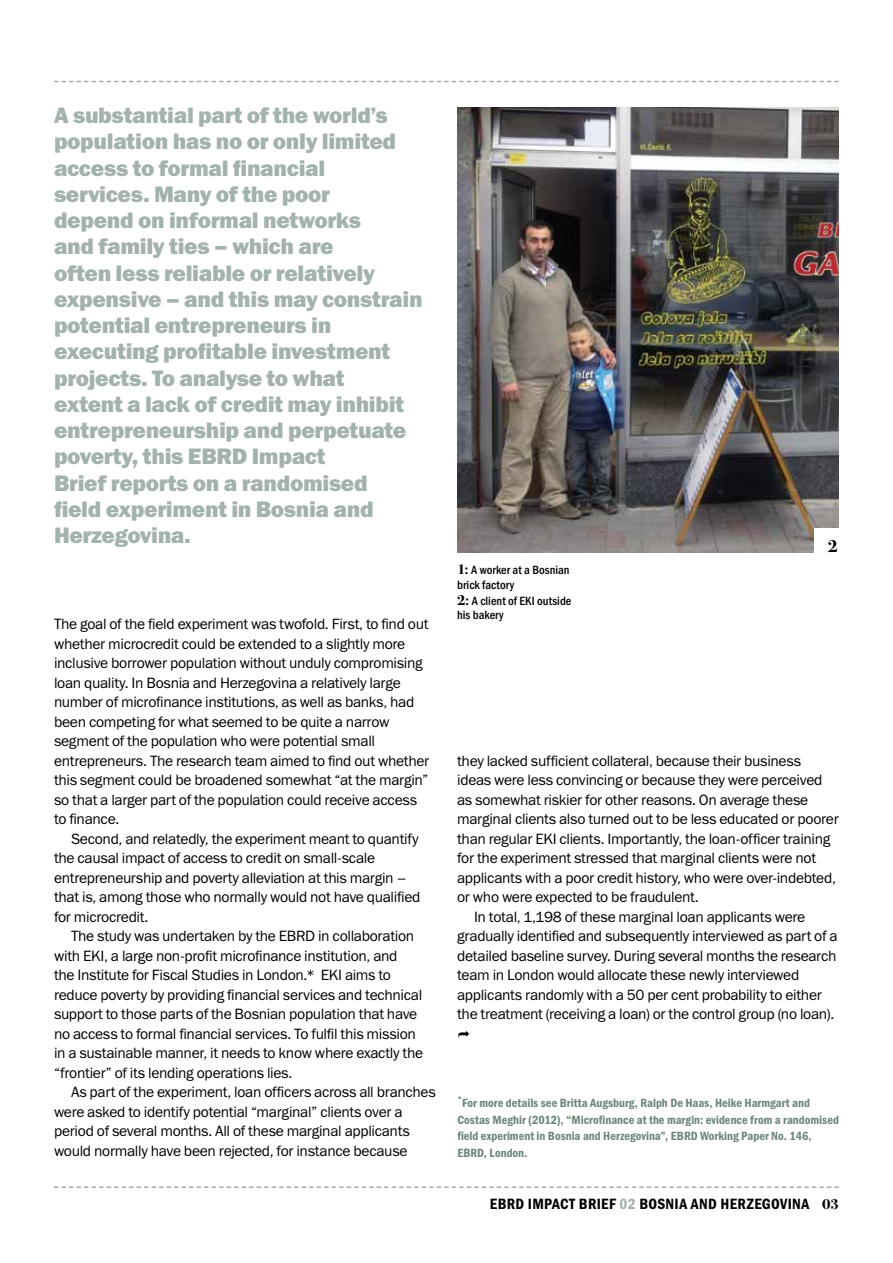
<style>
.page{position:relative;width:893px;height:1263px;background:#fff}
.page>*{position:absolute;margin:0;border:0;box-sizing:border-box;transform-origin:0 0}
.t1{font:22.5px/26.2px "Franklin Gothic Heavy ITC";letter-spacing:-.015em;color:#a3b1af}
.t2{font:700 18px "Bodoni Sev ITC";color:#000}
.t3{font:15px/19.5px "Franklin Gothic Book ITC";letter-spacing:-.02em;color:#000}
.t4{font:15px "Franklin Gothic Demi Cond ITC";letter-spacing:.02em;color:#000}
.t5{font:700 15px "Bodoni Sev ITC";color:#000}
.t6{font:12px/16.5px "Franklin Gothic Demi Cond ITC";color:#6e8778}
.t7{font:12px/14.2px "Franklin Gothic Medi Cond ITC";color:#000}
.s1{font-family:"Bodoni Sev ITC";font-weight:700;font-size:15px}
.s2{color:#a3b1af}
.s3{font-family:"Franklin Gothic Demi Cond ITC";font-weight:400}
</style>
<div class="page">
<img style="left:457px;top:107px;width:382px;height:446px">
<svg style="left:54px;top:81px;width:785px;height:1px"></svg>
<svg style="left:54px;top:1186px;width:785px;height:2px"></svg>
<div style="left:814px;top:529px;width:26px;height:25px;background:#fff"></div>
<p class="t1" style="left:54px;top:103px;width:370px">A substantial part of the world’s population has no or only limited access to formal financial services. Many of the poor<br>depend on informal networks<br>and family ties – which are<br>often less reliable or relatively expensive – and this may constrain potential entrepreneurs in executing profitable investment projects. To analyse to what<br>extent a lack of credit may inhibit entrepreneurship and perpetuate poverty, this EBRD Impact<br>Brief reports on a randomised<br>field experiment in Bosnia and<br>Herzegovina.</p>
<p class="t3" style="left:54px;top:614px;width:377px">The goal of the field experiment was twofold. First, to find out whether microcredit could be extended to a slightly more inclusive borrower population without unduly compromising loan quality. In Bosnia and Herzegovina a relatively large number of microfinance institutions, as well as banks, had been competing for what seemed to be quite a narrow segment of the population who were potential small entrepreneurs. The research team aimed to find out whether this segment could be broadened somewhat “at the margin” so that a larger part of the population could receive access to finance.</p>
<p class="t3" style="left:54px;top:829px;width:368px;text-indent:17px">Second, and relatedly, the experiment meant to quantify the causal impact of access to credit on small-scale entrepreneurship and poverty alleviation at this margin – that is, among those who normally would not have qualified for microcredit.</p>
<p class="t3" style="left:54px;top:926px;width:371px;text-indent:17px">The study was undertaken by the EBRD in collaboration with EKI, a large non-profit microfinance institution, and<br>the Institute for Fiscal Studies in London.* EKI aims to reduce poverty by providing financial services and technical support to those parts of the Bosnian population that have no access to formal financial services. To fulfil this mission in a sustainable manner, it needs to know where exactly the “frontier” of its lending operations lies.</p>
<p class="t3" style="left:54px;top:1082px;width:383px;text-indent:17px">As part of the experiment, loan officers across all branches were asked to identify potential “marginal” clients over a period of several months. All of these marginal applicants would normally have been rejected, for instance because</p>
<p class="t7" style="left:457px;top:563px;width:114px"><span class="s1">1:</span> A worker at a Bosnian brick factory</p>
<p class="t7" style="left:457px;top:594px;width:116px"><span class="s1">2:</span> A client of EKI outside his bakery</p>
<p class="t2" style="left:828px;top:535px;width:12px">2</p>
<p class="t3" style="left:457px;top:751px;width:346px">they lacked sufficient collateral, because their business</p>
<p class="t3" style="left:457px;top:770px;width:367px">ideas were less convincing or because they were perceived</p>
<p class="t3" style="left:457px;top:790px;width:353px">as somewhat riskier for other reasons. On average these</p>
<p class="t3" style="left:457px;top:809px;width:383px">marginal clients also turned out to be less educated or poorer</p>
<p class="t3" style="left:457px;top:829px;width:375px">than regular EKI clients. Importantly, the loan-officer training</p>
<p class="t3" style="left:457px;top:848px;width:360px">for the experiment stressed that marginal clients were not</p>
<p class="t3" style="left:457px;top:868px;width:380px">applicants with a poor credit history, who were over-indebted,</p>
<p class="t3" style="left:457px;top:887px;width:243px">or who were expected to be fraudulent.</p>
<p class="t3" style="left:474px;top:907px;width:333px">In total, 1,198 of these marginal loan applicants were</p>
<p class="t3" style="left:457px;top:926px;width:382px">gradually identified and subsequently interviewed as part of a</p>
<p class="t3" style="left:457px;top:946px;width:381px">detailed baseline survey. During several months the research</p>
<p class="t3" style="left:457px;top:965px;width:344px">team in London would allocate these newly interviewed</p>
<p class="t3" style="left:457px;top:985px;width:366px">applicants randomly with a 50 per cent probability to either</p>
<p class="t3" style="left:457px;top:1004px;width:379px">the treatment (receiving a loan) or the control group (no loan).</p>
<p class="t6" style="left:457px;top:1095px;width:383px"><sup>*</sup>For more details see Britta Augsburg, Ralph De Haas, Heike Harmgart and Costas Meghir (2012), “Microfinance at the margin: evidence from a randomised field experiment in Bosnia and Herzegovina”, EBRD Working Paper No. 146, EBRD, London.</p>
<p class="t4" style="left:490px;top:1195px;width:290px">EBRD Impact Brief <span class="s2">02</span> bosnia and Herzegovin</p>
<p class="t5" style="left:802px;top:1195px;width:39px"><span class="s3">a</span> 03</p>
</div>
